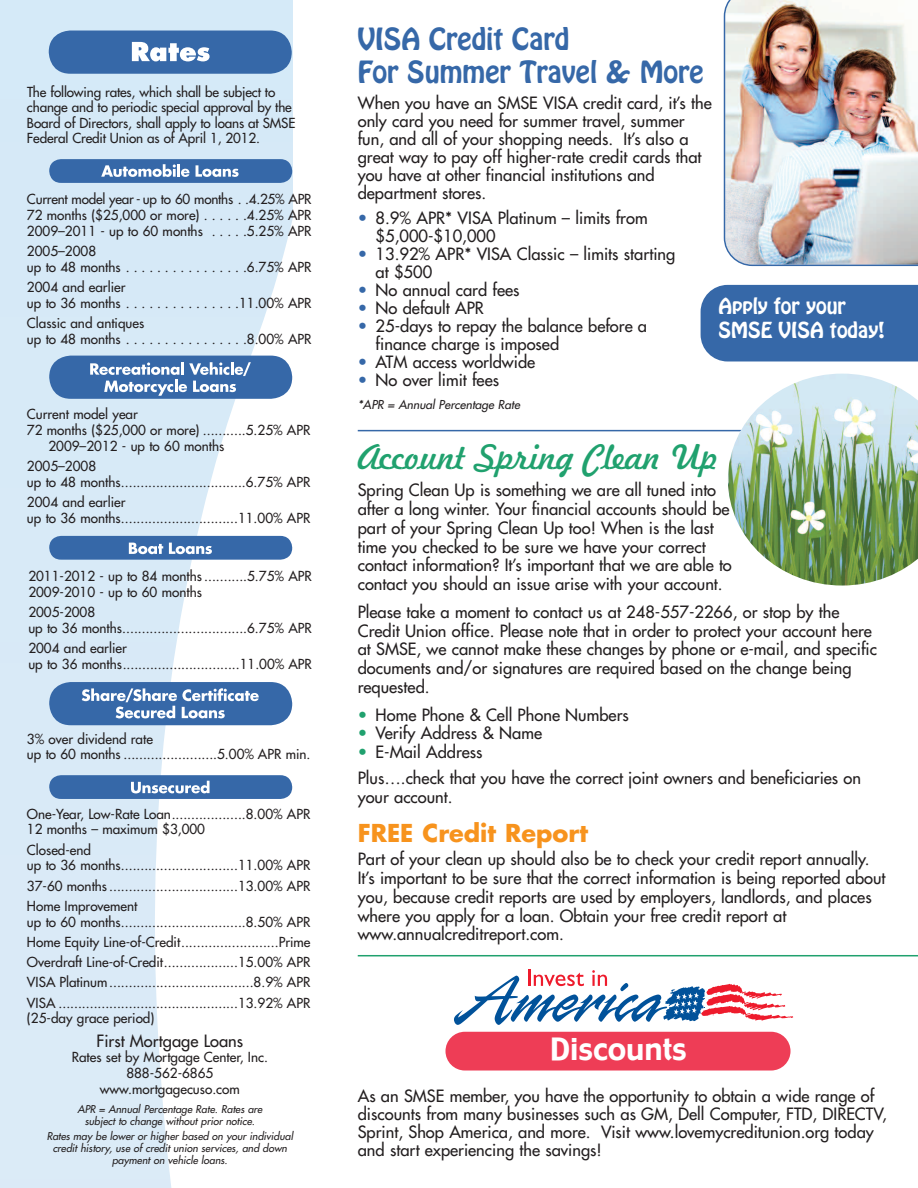
<style>
.page{position:relative;width:918px;height:1188px;background:#fff}
.page>*{position:absolute;margin:0;border:0;box-sizing:border-box;transform-origin:0 0}
.t1{font:33px "Freehand 521 BT Regular C";color:#20a16e}
.t2{font:30px "Gadget";color:#fff}
.t3{font:27px/33px "Hobo";color:#3668a8}
.t4{font:700 24px "Futura";color:#f7931d}
.t5{font:19.5px/24px "Hobo";color:#fff}
.t6{font:16.5px/18.8px "Futura";color:#231f20}
.t7{font:13.5px/15.8px "Futura";color:#231f20}
.t8{font:italic 12px "Futura";color:#231f20}
.t9{font:italic 10.5px/12px "Futura";color:#231f20;text-align:center}
.s1{color:#3668a8}
.s2{color:#20a16e}
</style>
<div class="page">
<svg style="left:0;top:0;width:292px;height:1188px"></svg>
<div style="left:49px;top:159px;width:243px;height:24px;background:#3668a8;border-radius:12px"></div>
<div style="left:49px;top:536px;width:243px;height:24px;background:#3668a8;border-radius:12px"></div>
<div style="left:49px;top:775px;width:243px;height:24px;background:#3668a8;border-radius:12px"></div>
<div style="left:49px;top:356px;width:243px;height:43px;background:#3668a8;border-radius:22px"></div>
<div style="left:49px;top:31px;width:243px;height:43px;background:#3668a8;border-radius:22px"></div>
<div style="left:49px;top:682px;width:243px;height:43px;background:#3668a8;border-radius:22px"></div>
<svg style="left:101px;top:164px;width:88px;height:13px"></svg>
<svg style="left:196px;top:165px;width:43px;height:12px"></svg>
<svg style="left:90px;top:362px;width:161px;height:34px"></svg>
<svg style="left:129px;top:543px;width:34px;height:11px"></svg>
<svg style="left:169px;top:543px;width:43px;height:11px"></svg>
<svg style="left:82px;top:688px;width:177px;height:30px"></svg>
<svg style="left:131px;top:781px;width:79px;height:12px"></svg>
<svg style="left:132px;top:42px;width:78px;height:19px"></svg>
<svg style="left:0;top:0;width:5px;height:4px"></svg>
<img style="left:724px;top:0;width:194px;height:266px">
<div style="left:701px;top:285px;width:217px;height:76px;background:#3668a8"></div>
<hr style="left:358px;top:430px;width:530px;height:1px;background:#3668a8">
<img style="left:728px;top:374px;width:190px;height:212px">
<svg style="left:454px;top:969px;width:339px;height:56px"></svg>
<hr style="left:358px;top:955px;width:560px;height:1px;background:#20a16e">
<div style="left:446px;top:1032px;width:345px;height:39px;background:#ee3d56;border-radius:19px"></div>
<p class="t7" style="left:27px;top:85px;width:270px">The following rates, which shall be subject to change and to periodic special approval by the Board of Directors, shall apply to loans at SMSE Federal Credit Union as of April 1, 2012.</p>
<p class="t7" style="left:27px;top:192px;width:286px;text-align:justify">Current model year - up to 60 months . .4.25% APR 72 months ($25,000 or more) . . . . . .4.25% APR 2009–2011 - up to 60 months . . . . .5.25% APR</p>
<p class="t7" style="left:27px;top:244px;width:286px">2005–2008<br>up to 48 months . . . . . . . . . . . . . . . .6.75% APR</p>
<p class="t7" style="left:27px;top:280px;width:286px">2004 and earlier<br>up to 36 months . . . . . . . . . . . . . . .11.00% APR</p>
<p class="t7" style="left:27px;top:316px;width:286px">Classic and antiques<br>up to 48 months . . . . . . . . . . . . . . . .8.00% APR</p>
<p class="t7" style="left:27px;top:407px;width:112px">Current model year</p>
<p class="t7" style="left:27px;top:423px;width:285px">72 months ($25,000 or more) ...........5.25% APR</p>
<p class="t7" style="left:48px;top:439px;width:177px">2009–2012 - up to 60 months</p>
<p class="t7" style="left:27px;top:459px;width:285px">2005–2008<br>up to 48 months................................6.75% APR</p>
<p class="t7" style="left:27px;top:495px;width:285px">2004 and earlier<br>up to 36 months..............................11.00% APR</p>
<p class="t7" style="left:28px;top:569px;width:285px">2011-2012 - up to 84 months ...........5.75% APR<br>2009-2010 - up to 60 months</p>
<p class="t7" style="left:28px;top:605px;width:285px">2005-2008<br>up to 36 months................................6.75% APR</p>
<p class="t7" style="left:28px;top:641px;width:285px">2004 and earlier<br>up to 36 months..............................11.00% APR</p>
<p class="t7" style="left:27px;top:732px;width:285px">3% over dividend rate<br>up to 60 months ........................5.00% APR min.</p>
<p class="t7" style="left:27px;top:807px;width:285px">One-Year, Low-Rate Loan...................8.00% APR<br>12 months – maximum $3,000</p>
<p class="t7" style="left:27px;top:843px;width:285px">Closed-end<br>up to 36 months..............................11.00% APR</p>
<p class="t7" style="left:27px;top:877px;width:285px;line-height:20.2px">37-60 months .................................13.00% APR<br>Home Improvement</p>
<p class="t7" style="left:27px;top:913px;width:285px;line-height:20.2px;text-align:justify">up to 60 months................................8.50% APR Home Equity Line-of-Credit.........................Prime Overdraft Line-of-Credit...................15.00% APR VISA Platinum.....................................8.9% APR VISA ..............................................13.92% APR</p>
<p class="t7" style="left:27px;top:1012px;width:129px">(25-day grace period)</p>
<p class="t6" style="left:97px;top:1032px;width:148px">First Mortgage Loans</p>
<p class="t7" style="left:72px;top:1051px;width:198px;text-align:center">Rates set by Mortgage Center, Inc.<br>888-562-6865 www.mortgagecuso.com</p>
<p class="t9" style="left:77px;top:1104px;width:187px">APR = Annual Percentage Rate. Rates are subject to change without prior notice.</p>
<p class="t9" style="left:47px;top:1131px;width:248px">Rates may be lower or higher based on your individual credit history, use of credit union services, and down payment on vehicle loans.</p>
<h3 class="t3" style="left:358px;top:25px;width:347px">VISA Credit Card<br>For Summer Travel &amp; More</h3>
<p class="t6" style="left:358px;top:95px;width:356px;line-height:18px">When you have an SMSE VISA credit card, it’s the only card you need for summer travel, summer fun, and all of your shopping needs. It’s also a great way to pay off higher-rate credit cards that you have at other financial institutions and department stores.</p>
<p class="t6" style="left:376px;top:210px;width:274px;line-height:18px;text-indent:-18px"><span class="s1">•</span> 8.9% APR* VISA Platinum – limits from $5,000-$10,000</p>
<p class="t6" style="left:376px;top:246px;width:301px;line-height:18px;text-indent:-18px"><span class="s1">•</span> 13.92% APR* VISA Classic – limits starting at $500</p>
<p class="t6" style="left:358px;top:282px;width:163px"><span class="s1">•</span> No annual card fees</p>
<p class="t6" style="left:358px;top:300px;width:128px"><span class="s1">•</span> No default APR</p>
<p class="t6" style="left:376px;top:318px;width:273px;line-height:18px;text-indent:-18px"><span class="s1">•</span> 25-days to repay the balance before a finance charge is imposed</p>
<p class="t6" style="left:358px;top:354px;width:179px"><span class="s1">•</span> ATM access worldwide</p>
<p class="t6" style="left:358px;top:372px;width:143px"><span class="s1">•</span> No over limit fees</p>
<p class="t8" style="left:358px;top:398px;width:164px">*APR = Annual Percentage Rate</p>
<h1 class="t1" style="left:358px;top:444px;width:362px">Account Spring Clean Up</h1>
<p class="t6" style="left:358px;top:482px;width:376px">Spring Clean Up is something we are all tuned into after a long winter. Your financial accounts should be part of your Spring Clean Up too! When is the last time you checked to be sure we have your correct contact information? It’s important that we are able to contact you should an issue arise with your account.</p>
<p class="t6" style="left:358px;top:603px;width:521px">Please take a moment to contact us at 248-557-2266, or stop by the Credit Union office. Please note that in order to protect your account here at SMSE, we cannot make these changes by phone or e-mail, and specific documents and/or signatures are required based on the change being requested.</p>
<p class="t6" style="left:358px;top:706px;width:273px"><span class="s2">•</span> Home Phone &amp; Cell Phone Numbers</p>
<p class="t6" style="left:358px;top:725px;width:186px"><span class="s2">•</span> Verify Address &amp; Name</p>
<p class="t6" style="left:358px;top:740px;width:505px;line-height:26.2px"><span class="s2">•</span> E-Mail Address<br>Plus….check that you have the correct joint owners and beneficiaries on</p>
<p class="t6" style="left:358px;top:789px;width:96px">your account.</p>
<h3 class="t4" style="left:358px;top:822px;width:232px">FREE Credit Report</h3>
<p class="t6" style="left:358px;top:851px;width:529px">Part of your clean up should also be to check your credit report annually.<br>It’s important to be sure that the correct information is being reported about you, because credit reports are used by employers, landlords, and places where you apply for a loan. Obtain your free credit report at www.annualcreditreport.com.</p>
<p class="t5" style="left:719px;top:296px;width:168px">Apply for your<br>SMSE VISA today!</p>
<h2 class="t2" style="left:550px;top:1030px;width:138px">Discounts</h2>
<p class="t6" style="left:358px;top:1088px;width:531px;line-height:18px">As an SMSE member, you have the opportunity to obtain a wide range of discounts from many businesses such as GM, Dell Computer, FTD, DIRECTV, Sprint, Shop America, and more. Visit www.lovemycreditunion.org today and start experiencing the savings!</p>
</div>
